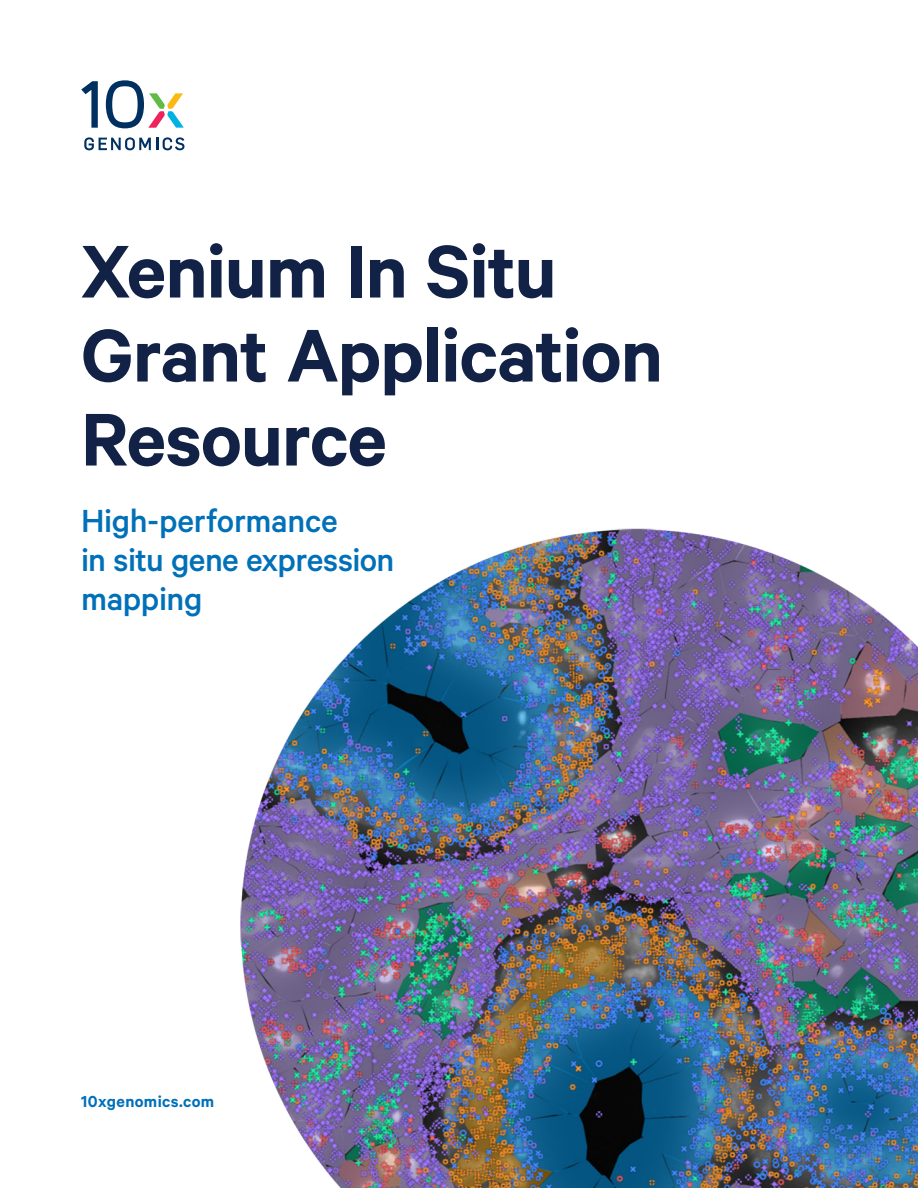
<style>
.page{position:relative;width:918px;height:1188px;background:#fff}
.page>*{position:absolute;margin:0;border:0;box-sizing:border-box;transform-origin:0 0}
.t1{font:600 84px/84px "Calibre";letter-spacing:-.015em;color:#112246}
.t2{font:500 36px/39px "Calibre";letter-spacing:-.015em;color:#0070b9}
.t3{font:600 18px "Calibre";letter-spacing:.02em;color:#0070b9}
</style>
<div class="page">
<img style="left:240px;top:528px;width:678px;height:660px">
<svg style="left:81px;top:81px;width:17px;height:47px"></svg>
<svg style="left:106px;top:80px;width:78px;height:48px"></svg>
<svg style="left:84px;top:137px;width:101px;height:13px"></svg>
<h1 class="t1" style="left:81px;top:227px;width:584px">Xenium In Situ<br>Grant Application<br>Resource</h1>
<p class="t2" style="left:81px;top:500px;width:315px">High-performance<br>in situ gene expression mapping</p>
<p class="t3" style="left:81px;top:1091px;width:134px">10xgenomics.com</p>
</div>
